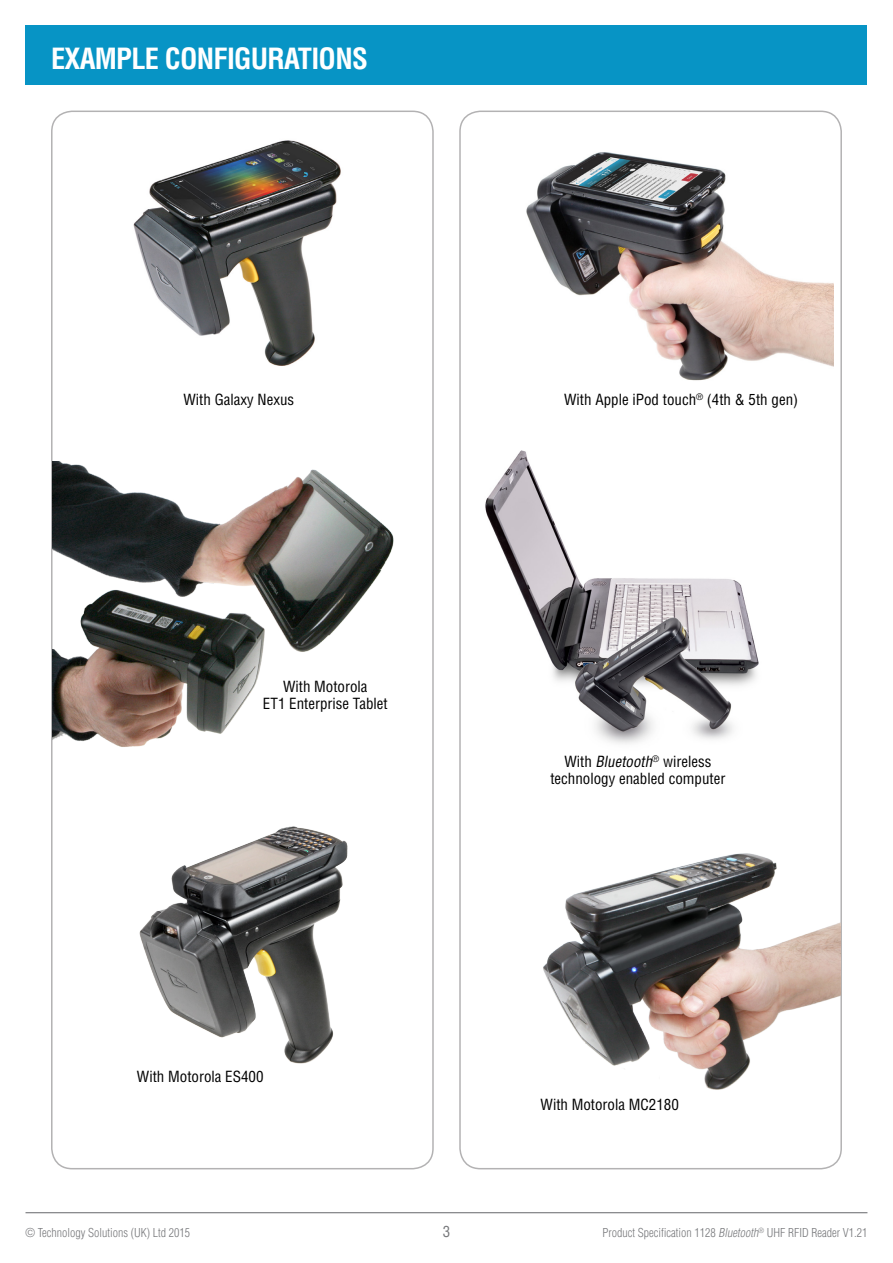
<style>
.page{position:relative;width:893px;height:1263px;background:#fff}
.page>*{position:absolute;margin:0;border:0;box-sizing:border-box;transform-origin:0 0}
.t1{font:700 condensed 28.5px "Helvetica LT Std";letter-spacing:-.025em;color:#fff}
.t2{font:condensed 15px/16.5px "Helvetica LT Std";color:#000;text-align:center}
.t3{font:condensed 15px "Helvetica LT Std";color:#77787b}
.t4{font:300 condensed 12px "Helvetica LT Std";color:#77787b}
.s1{font-style:italic}
</style>
<div class="page">
<hr style="left:26px;top:1212px;width:841px;height:1px;background:#77787b">
<img style="left:52px;top:461px;width:342px;height:304px">
<img style="left:139px;top:826px;width:209px;height:238px">
<img style="left:133px;top:140px;width:208px;height:226px">
<img style="left:526px;top:152px;width:307px;height:229px">
<img style="left:485px;top:450px;width:274px;height:294px">
<img style="left:543px;top:843px;width:298px;height:253px">
<div style="left:26px;top:26px;width:841px;height:59px;background:#0794c5"></div>
<h1 class="t1" style="left:51px;top:41px;width:318px">EXAMPLE CONFIGURATIONS</h1>
<p class="t2" style="left:183px;top:391px;width:112px">With Galaxy Nexus</p>
<p class="t2" style="left:263px;top:678px;width:126px">With Motorola<br>ET1 Enterprise Tablet</p>
<p class="t2" style="left:564px;top:391px;width:236px">With Apple iPod touch<sup>®</sup> (4th &amp; 5th gen)</p>
<p class="t2" style="left:550px;top:753px;width:176px">With <span class="s1">Bluetooth</span><sup>®</sup> wireless technology enabled computer</p>
<p class="t2" style="left:137px;top:1068px;width:128px">With Motorola ES400</p>
<p class="t4" style="left:26px;top:1225px;width:166px">© Technology Solutions (UK) Ltd 2015</p>
<p class="t3" style="left:443px;top:1222px;width:9px">3</p>
<p class="t2" style="left:540px;top:1096px;width:140px">With Motorola MC2180</p>
<p class="t4" style="left:603px;top:1225px;width:266px">Product Specification 1128 <span class="s1">Bluetooth</span><sup>®</sup> UHF RFID Reader V1.21</p>
</div>
